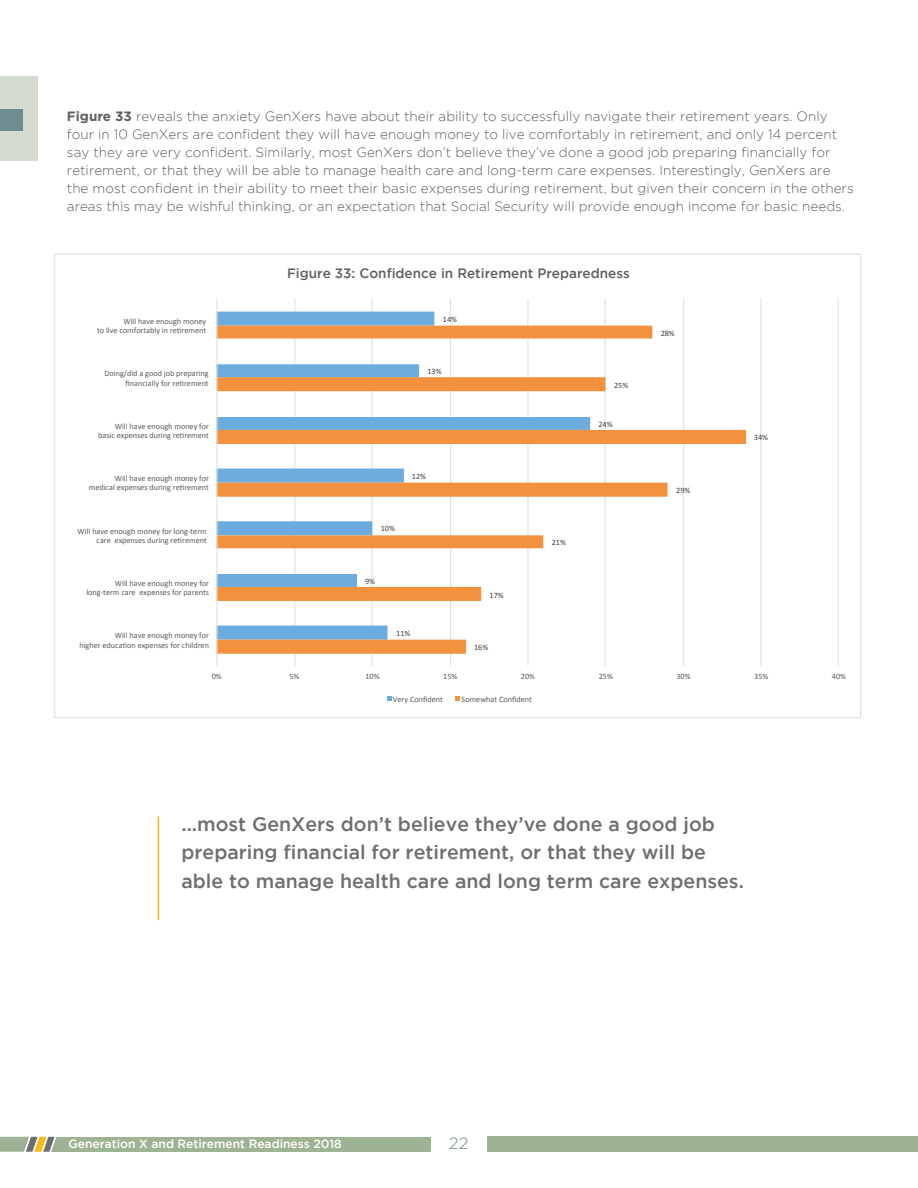
<style>
.page{position:relative;width:918px;height:1188px;background:#fff}
.page>*{position:absolute;margin:0;border:0;box-sizing:border-box;transform-origin:0 0}
.t1{font:500 19.5px/28.5px "Gotham";color:#6d6e71}
.t2{font:300 16.5px "Gotham";color:#708c93}
.t3{font:14.1px "Calibri";color:#595959}
.t4{font:300 13.5px/18px "Gotham";color:#5d5f61}
.t5{font:500 13.5px "Gotham";color:#5d5f61}
.t6{font:500 12px "Gotham";color:#fff}
.t7{font:8.25px/9.3px "Calibri";color:#595959;text-align:right}
.t8{font:8.25px "Calibri";color:#404040}
.s1{font-weight:700}
</style>
<div class="page">
<div style="left:0;top:1137px;width:431px;height:15px;background:#9db393"></div>
<div style="left:487px;top:1137px;width:431px;height:15px;background:#9db393"></div>
<svg style="left:0;top:1136px;width:57px;height:16px"></svg>
<div style="left:0;top:77px;width:38px;height:84px;background:#d4dccd"></div>
<div style="left:0;top:109px;width:22px;height:22px;background:#708c93"></div>
<hr style="left:294px;top:299px;width:1px;height:367px;background:#e1e1e1">
<hr style="left:372px;top:299px;width:1px;height:367px;background:#e1e1e1">
<hr style="left:450px;top:299px;width:1px;height:367px;background:#e1e1e1">
<hr style="left:527px;top:299px;width:2px;height:367px;background:#e1e1e1">
<hr style="left:605px;top:299px;width:1px;height:367px;background:#e1e1e1">
<hr style="left:683px;top:299px;width:1px;height:367px;background:#e1e1e1">
<hr style="left:760px;top:299px;width:2px;height:367px;background:#e1e1e1">
<hr style="left:838px;top:299px;width:1px;height:367px;background:#e1e1e1">
<svg style="left:218px;top:312px;width:372px;height:14px;fill:#6babdd"></svg>
<svg style="left:218px;top:326px;width:528px;height:328px"></svg>
<hr style="left:216px;top:299px;width:2px;height:367px;background:#e1e1e1">
<svg style="left:387px;top:697px;width:4px;height:4px"></svg>
<svg style="left:455px;top:697px;width:5px;height:4px"></svg>
<hr style="left:158px;top:816px;width:1px;height:104px;background:#fcb814">
<p class="t4" style="left:67px;top:107px;width:788px"><span class="s1">Figure 33</span> reveals the anxiety GenXers have about their ability to successfully navigate their retirement years. Only four in 10 GenXers are confident they will have enough money to live comfortably in retirement, and only 14 percent say they are very confident. Similarly, most GenXers don’t believe they’ve done a good job preparing financially for retirement, or that they will be able to manage health care and long-term care expenses. Interestingly, GenXers are the most confident in their ability to meet their basic expenses during retirement, but given their concern in the others areas this may be wishful thinking, or an expectation that Social Security will provide enough income for basic needs.</p>
<p class="t7" style="left:97px;top:316px;width:110px">Will have enough money<br>to live comfortably in re?rement</p>
<p class="t7" style="left:104px;top:369px;width:106px">Doing/did a good job preparing financially for re?rement</p>
<p class="t7" style="left:98px;top:421px;width:112px">Will have enough money for basic expenses during re?rement</p>
<p class="t7" style="left:89px;top:474px;width:122px">Will have enough money for medical expenses during re?rement</p>
<p class="t7" style="left:78px;top:526px;width:131px">Will have enough money for long-term care expenses during re?rement</p>
<p class="t7" style="left:86px;top:578px;width:124px">Will have enough money for long-term care expenses for parents</p>
<p class="t7" style="left:79px;top:631px;width:131px">Will have enough money for<br>higher educa?on expenses for children</p>
<p class="t5" style="left:287px;top:265px;width:344px">Figure 33: Confidence in Retirement Preparedness</p>
<p class="t3" style="left:314px;top:266px;width:289px">Figure 33: Confidence in Re?rement Preparedness</p>
<p class="t8" style="left:443px;top:314px;width:16px">14%</p>
<p class="t8" style="left:427px;top:366px;width:16px">13%</p>
<p class="t8" style="left:412px;top:471px;width:16px">12%</p>
<p class="t8" style="left:381px;top:523px;width:16px">10%</p>
<p class="t8" style="left:365px;top:576px;width:12px">9%</p>
<p class="t8" style="left:396px;top:628px;width:16px">11%</p>
<p class="t8" style="left:490px;top:590px;width:16px">17%</p>
<p class="t8" style="left:474px;top:642px;width:16px">16%</p>
<p class="t8" style="left:614px;top:380px;width:16px">25%</p>
<p class="t8" style="left:598px;top:419px;width:16px">24%</p>
<p class="t8" style="left:552px;top:537px;width:16px">21%</p>
<p class="t8" style="left:661px;top:328px;width:16px">28%</p>
<p class="t8" style="left:676px;top:485px;width:16px">29%</p>
<p class="t8" style="left:754px;top:432px;width:16px">34%</p>
<p class="t7" style="left:212px;top:672px;width:12px">0%</p>
<p class="t7" style="left:289px;top:672px;width:12px">5%</p>
<p class="t7" style="left:365px;top:672px;width:16px">10%</p>
<p class="t7" style="left:443px;top:672px;width:16px">15%</p>
<p class="t7" style="left:521px;top:672px;width:16px">20%</p>
<p class="t7" style="left:599px;top:672px;width:16px">25%</p>
<p class="t7" style="left:676px;top:672px;width:16px">30%</p>
<p class="t7" style="left:754px;top:672px;width:16px">35%</p>
<p class="t7" style="left:832px;top:672px;width:16px">40%</p>
<p class="t7" style="left:393px;top:695px;width:51px">Very Confident</p>
<p class="t7" style="left:462px;top:695px;width:72px">Somewhat Confident</p>
<h1 class="t1" style="left:181px;top:809px;width:564px">...most GenXers don’t believe they’ve done a good job preparing financial for retirement, or that they will be able to manage health care and long term care expenses.</h1>
<p class="t6" style="left:69px;top:1137px;width:275px">Generation X and Retirement Readiness 2018</p>
<p class="t2" style="left:449px;top:1134px;width:21px">22</p>
</div>
